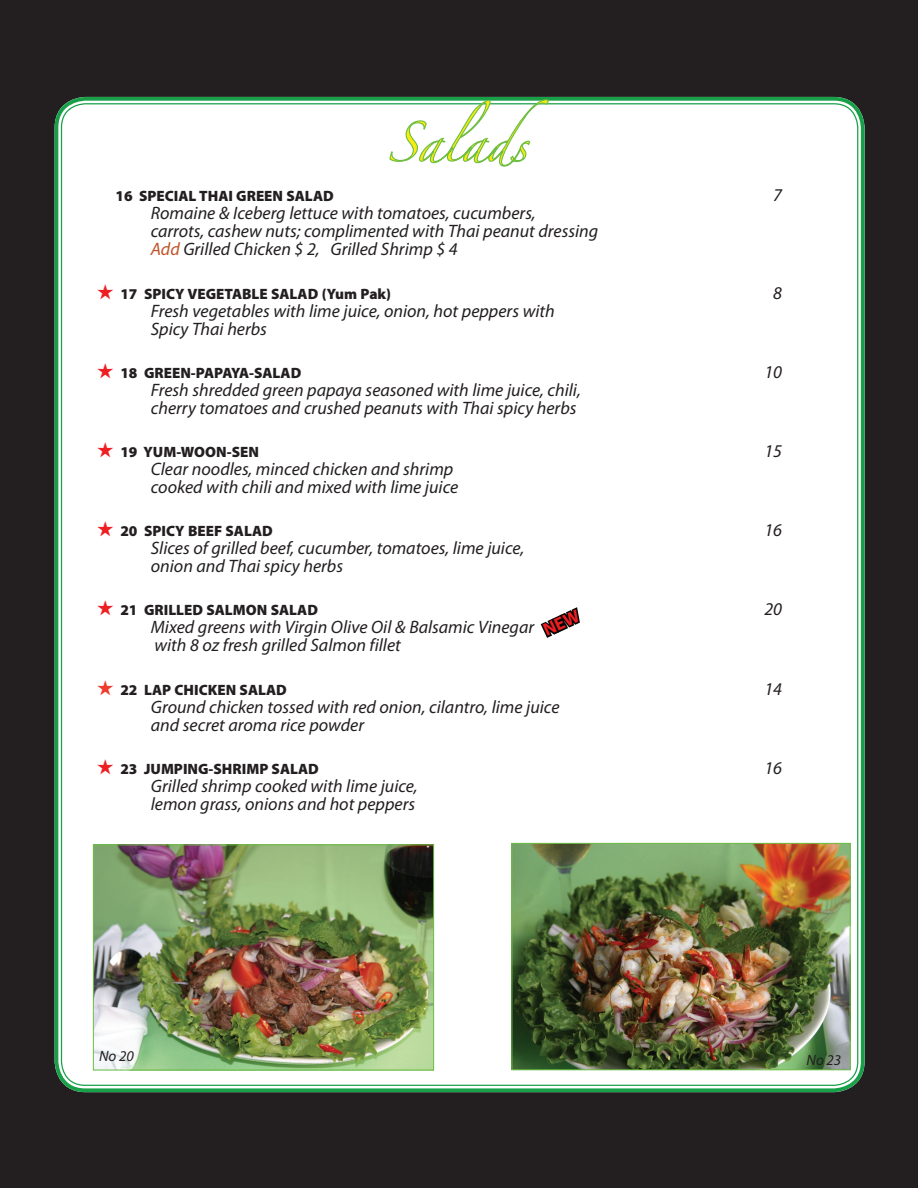
<style>
.page{position:relative;width:918px;height:1188px;background:#231f20}
.page>*{position:absolute;margin:0;border:0;box-sizing:border-box;transform-origin:0 0}
.t1{font:italic 18px/18px "Myriad Pro";color:#231f20}
.t2{font:900 15px "Myriad Pro";color:#231f20}
.t3{font:italic 15px "Myriad Pro";color:#231f20}
.s1{color:#be5327}
.s2{color:#ee1f23}
.s3{color:#ef3c2d}
</style>
<div class="page">
<div style="left:58px;top:101px;width:803px;height:987px;background:#fff;border-radius:27px"></div>
<div style="left:55px;top:97px;width:810px;height:995px;border:4px solid #18a048;border-radius:29px"></div>
<svg style="left:283px;top:99px;width:267px;height:68px"></svg>
<img style="left:514px;top:845px;width:334px;height:223px">
<div style="left:512px;top:843px;width:338px;height:227px;border:1px solid #6ebe44"></div>
<img style="left:95px;top:846px;width:337px;height:222px">
<div style="left:93px;top:844px;width:341px;height:226px;border:1px solid #6ebe44"></div>
<svg style="left:540px;top:607px;width:40px;height:31px"></svg>
<p class="t2" style="left:115px;top:186px;width:220px">16 SPECIAL THAI GREEN SALAD</p>
<p class="t1" style="left:773px;top:186px;width:10px">7</p>
<p class="t1" style="left:151px;top:204px;width:449px">Romaine &amp; Iceberg lettuce with tomatoes, cucumbers,<br>carrots, cashew nuts; complimented with Thai peanut dressing<br><span class="s1">Add</span> Grilled Chicken $ 2, Grilled Shrimp $ 4</p>
<p class="t2" style="left:97px;top:283px;width:296px"><span class="s2">★</span> 17 SPICY VEGETABLE SALAD (Yum Pak)</p>
<p class="t1" style="left:773px;top:283px;width:10px">8</p>
<p class="t1" style="left:151px;top:301px;width:405px">Fresh vegetables with lime juice, onion, hot peppers with<br>Spicy Thai herbs</p>
<p class="t2" style="left:97px;top:363px;width:206px"><span class="s2">★</span> 18 GREEN-PAPAYA-SALAD</p>
<p class="t1" style="left:764px;top:362px;width:19px">10</p>
<p class="t1" style="left:151px;top:380px;width:432px">Fresh shredded green papaya seasoned with lime juice, chili, cherry tomatoes and crushed peanuts with Thai spicy herbs</p>
<p class="t2" style="left:97px;top:442px;width:164px"><span class="s2">★</span> 19 YUM-WOON-SEN</p>
<p class="t1" style="left:764px;top:442px;width:19px">15</p>
<p class="t1" style="left:151px;top:460px;width:309px">Clear noodles, minced chicken and shrimp cooked with chili and mixed with lime juice</p>
<p class="t2" style="left:97px;top:521px;width:177px"><span class="s2">★</span> 20 SPICY BEEF SALAD</p>
<p class="t1" style="left:764px;top:521px;width:19px">16</p>
<p class="t1" style="left:151px;top:539px;width:375px">Slices of grilled beef, cucumber, tomatoes, lime juice, onion and Thai spicy herbs</p>
<p class="t2" style="left:97px;top:600px;width:223px"><span class="s2">★</span> 21 GRILLED SALMON SALAD</p>
<p class="t1" style="left:764px;top:600px;width:19px">20</p>
<p class="t1" style="left:151px;top:618px;width:385px">Mixed greens with Virgin Olive Oil &amp; Balsamic Vinegar with 8 oz fresh grilled Salmon fillet</p>
<p class="t2" style="left:97px;top:679px;width:192px"><span class="s3">★</span> 22 LAP CHICKEN SALAD</p>
<p class="t1" style="left:764px;top:679px;width:19px">14</p>
<p class="t1" style="left:151px;top:697px;width:410px">Ground chicken tossed with red onion, cilantro, lime juice and secret aroma rice powder</p>
<p class="t2" style="left:97px;top:759px;width:224px"><span class="s2">★</span> 23 JUMPING-SHRIMP SALAD</p>
<p class="t1" style="left:764px;top:758px;width:19px">16</p>
<p class="t1" style="left:151px;top:776px;width:268px">Grilled shrimp cooked with lime juice, lemon grass, onions and hot peppers</p>
<p class="t3" style="left:99px;top:1047px;width:36px">No 20</p>
<p class="t3" style="left:807px;top:1051px;width:36px">No 23</p>
</div>
